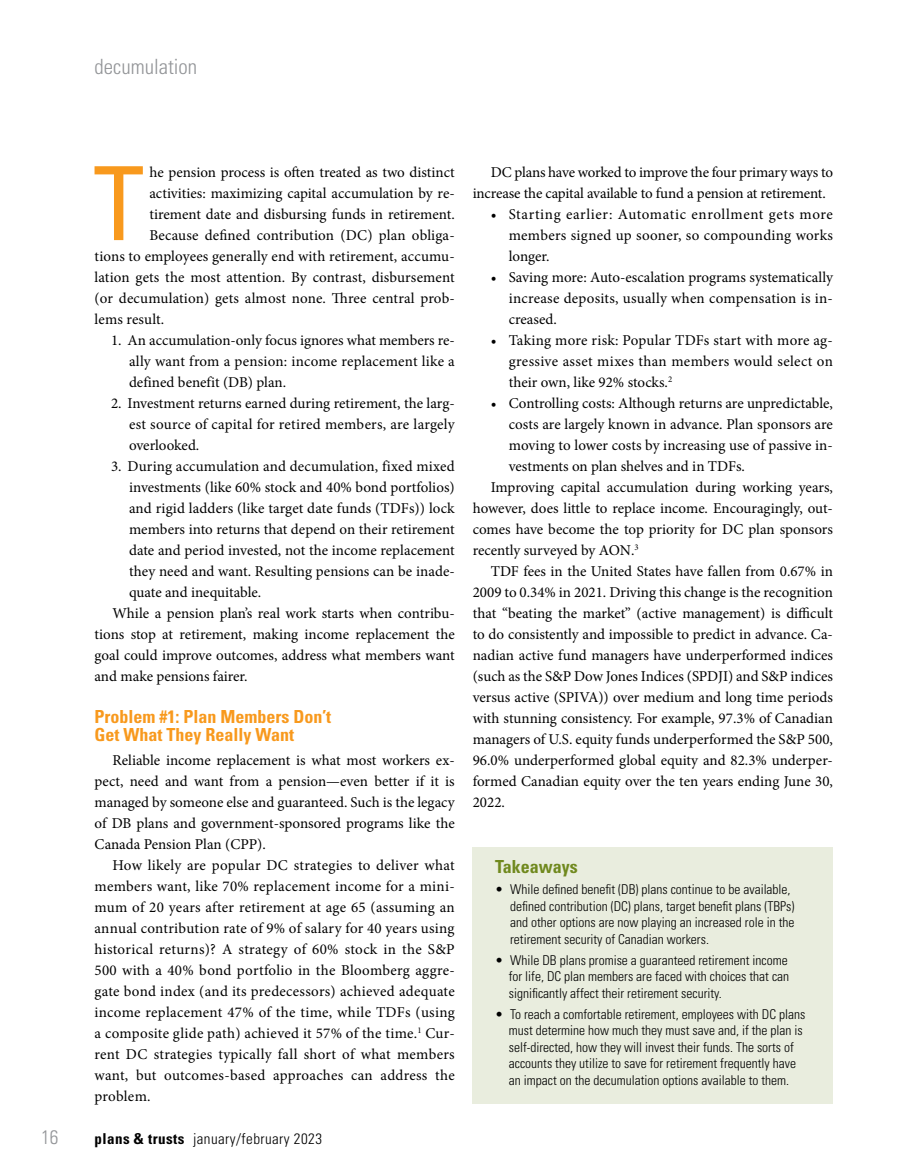
<style>
.page{position:relative;width:905px;height:1175px;background:#fff}
.page>*{position:absolute;margin:0;border:0;box-sizing:border-box;transform-origin:0 0}
.t1{font:condensed 102.3px "Univers LT Std";color:#f8991d}
.t2{font:300 condensed 21px "Univers LT Std";color:#939598}
.t3{font:300 condensed 19.5px "Univers LT Std";color:#939598}
.t4{font:700 condensed 18px/18px "Univers LT Std";color:#f8991d}
.t5{font:700 condensed 18px "Univers LT Std";color:#70891e}
.t6{font:15px/21px "Minion Pro";color:#000;text-align:justify}
.t7{font:300 condensed 15px "Univers LT Std";letter-spacing:.03em;color:#000}
.t8{font:300 condensed 13.5px/16.5px "Univers LT Std";color:#000}
.s1{font-weight:700}
</style>
<div class="page">
<div style="left:472px;top:846px;width:360px;height:257px;background:#e9edde"></div>
<h2 class="t2" style="left:94px;top:54px;width:104px">decumulation</h2>
<h1 class="t1" style="left:93px;top:139px;width:53px">T</h1>
<p class="t6" style="left:149px;top:162px;width:307px">he pension process is often treated as two distinct</p>
<p class="t6" style="left:149px;top:183px;width:307px">activities: maximizing capital accumulation by re-</p>
<p class="t6" style="left:149px;top:204px;width:307px">tirement date and disbursing funds in retirement.</p>
<p class="t6" style="left:149px;top:225px;width:307px">Because defined contribution (DC) plan obliga-</p>
<p class="t6" style="left:94px;top:246px;width:362px">tions to employees generally end with retirement, accumu-</p>
<p class="t6" style="left:94px;top:267px;width:362px">lation gets the most attention. By contrast, disbursement</p>
<p class="t6" style="left:94px;top:288px;width:362px">(or decumulation) gets almost none. Three central prob-</p>
<p class="t6" style="left:94px;top:309px;width:71px">lems result.</p>
<p class="t6" style="left:129px;top:330px;width:327px;text-indent:-18px">1. An accumulation-only focus ignores what members re&shy;ally want from a pension: income replacement like a defined benefit (DB) plan.</p>
<p class="t6" style="left:129px;top:393px;width:327px;text-indent:-18px">2. Investment returns earned during retirement, the larg&shy;est source of capital for retired members, are largely overlooked.</p>
<p class="t6" style="left:111px;top:456px;width:345px">3. During accumulation and decumulation, fixed mixed</p>
<p class="t6" style="left:129px;top:477px;width:327px">investments (like 60% stock and 40% bond portfolios)</p>
<p class="t6" style="left:129px;top:498px;width:327px">and rigid ladders (like target date funds (TDFs)) lock</p>
<p class="t6" style="left:129px;top:519px;width:327px">members into returns that depend on their retirement</p>
<p class="t6" style="left:129px;top:540px;width:327px">date and period invested, not the income replacement</p>
<p class="t6" style="left:129px;top:561px;width:327px">they need and want. Resulting pensions can be inade-</p>
<p class="t6" style="left:129px;top:582px;width:134px">quate and inequitable.</p>
<p class="t6" style="left:112px;top:603px;width:344px">While a pension plan’s real work starts when contribu-</p>
<p class="t6" style="left:94px;top:624px;width:361px">tions stop at retirement, making income replacement the</p>
<p class="t6" style="left:94px;top:645px;width:362px">goal could improve outcomes, address what members want</p>
<p class="t6" style="left:94px;top:666px;width:155px">and make pensions fairer.</p>
<p class="t4" style="left:94px;top:708px;width:238px">Problem #1: Plan Members Don’t<br>Get What They Really Want</p>
<p class="t6" style="left:94px;top:750px;width:362px;text-indent:18px">Reliable income replacement is what most workers ex&shy;pect, need and want from a pension—even better if it is managed by someone else and guaranteed. Such is the legacy of DB plans and government-sponsored programs like the Canada Pension Plan (CPP).</p>
<p class="t6" style="left:94px;top:855px;width:362px;text-indent:18px">How likely are popular DC strategies to deliver what members want, like 70% replacement income for a mini&shy;mum of 20 years after retirement at age 65 (assuming an annual contribution rate of 9% of salary for 40 years using historical returns)? A strategy of 60% stock in the S&amp;P 500 with a 40% bond portfolio in the Bloomberg aggre&shy;gate bond index (and its predecessors) achieved adequate income replacement 47% of the time, while TDFs (using a composite glide path) achieved it 57% of the time.<sup>1</sup> Cur&shy;rent DC strategies typically fall short of what members want, but outcomes-based approaches can address the problem.</p>
<h3 class="t3" style="left:41px;top:1125px;width:19px">16</h3>
<p class="t7" style="left:94px;top:1129px;width:229px"><span class="s1">plans &amp; trusts</span> january/february 2023</p>
<p class="t6" style="left:472px;top:162px;width:362px;text-indent:18px">DC plans have worked to improve the four primary ways to increase the capital available to fund a pension at retirement.</p>
<p class="t6" style="left:508px;top:204px;width:326px;text-indent:-18px">• Starting earlier: Automatic enrollment gets more members signed up sooner, so compounding works longer.</p>
<p class="t6" style="left:508px;top:267px;width:326px;text-indent:-18px">• Saving more: Auto-escalation programs systematically increase deposits, usually when compensation is in&shy;creased.</p>
<p class="t6" style="left:508px;top:330px;width:326px;text-indent:-18px">• Taking more risk: Popular TDFs start with more ag&shy;gressive asset mixes than members would select on their own, like 92% stocks.<sup>2</sup></p>
<p class="t6" style="left:490px;top:393px;width:344px">• Controlling costs: Although returns are unpredictable,</p>
<p class="t6" style="left:508px;top:414px;width:326px">costs are largely known in advance. Plan sponsors are</p>
<p class="t6" style="left:508px;top:435px;width:325px">moving to lower costs by increasing use of passive in-</p>
<p class="t6" style="left:508px;top:456px;width:238px">vestments on plan shelves and in TDFs.</p>
<p class="t6" style="left:490px;top:477px;width:343px">Improving capital accumulation during working years,</p>
<p class="t6" style="left:472px;top:498px;width:362px">however, does little to replace income. Encouragingly, out-</p>
<p class="t6" style="left:472px;top:519px;width:362px">comes have become the top priority for DC plan sponsors</p>
<p class="t6" style="left:472px;top:540px;width:167px">recently surveyed by AON.<sup>3</sup></p>
<p class="t6" style="left:490px;top:561px;width:344px">TDF fees in the United States have fallen from 0.67% in</p>
<p class="t6" style="left:472px;top:582px;width:361px">2009 to 0.34% in 2021. Driving this change is the recognition</p>
<p class="t6" style="left:472px;top:603px;width:362px">that “beating the market” (active management) is difficult</p>
<p class="t6" style="left:472px;top:624px;width:362px">to do consistently and impossible to predict in advance. Ca-</p>
<p class="t6" style="left:472px;top:645px;width:361px">nadian active fund managers have underperformed indices</p>
<p class="t6" style="left:472px;top:666px;width:361px">(such as the S&amp;P Dow Jones Indices (SPDJI) and S&amp;P indices</p>
<p class="t6" style="left:472px;top:687px;width:362px">versus active (SPIVA)) over medium and long time periods</p>
<p class="t6" style="left:472px;top:708px;width:361px">with stunning consistency. For example, 97.3% of Canadian</p>
<p class="t6" style="left:472px;top:729px;width:362px">managers of U.S. equity funds underperformed the S&amp;P 500,</p>
<p class="t6" style="left:472px;top:750px;width:361px">96.0% underperformed global equity and 82.3% underper-</p>
<p class="t6" style="left:472px;top:771px;width:362px">formed Canadian equity over the ten years ending June 30,</p>
<p class="t6" style="left:472px;top:792px;width:34px">2022.</p>
<p class="t5" style="left:495px;top:856px;width:84px">Takeaways</p>
<p class="t8" style="left:510px;top:881px;width:286px;text-indent:-15px">• While defined benefit (DB) plans continue to be available, defined contribution (DC) plans, target benefit plans (TBPs) and other options are now playing an increased role in the retirement security of Canadian workers.</p>
<p class="t8" style="left:508px;top:952px;width:282px;text-align:justify;text-indent:-14px">• While DB plans promise a guaranteed retirement income for life, DC plan members are faced with choices that can significantly affect their retirement security.</p>
<p class="t8" style="left:508px;top:1006px;width:298px;text-indent:-14px">• To reach a comfortable retirement, employees with DC plans must determine how much they must save and, if the plan is self-directed, how they will invest their funds. The sorts of accounts they utilize to save for retirement frequently have an impact on the decumulation options available to them.</p>
</div>
